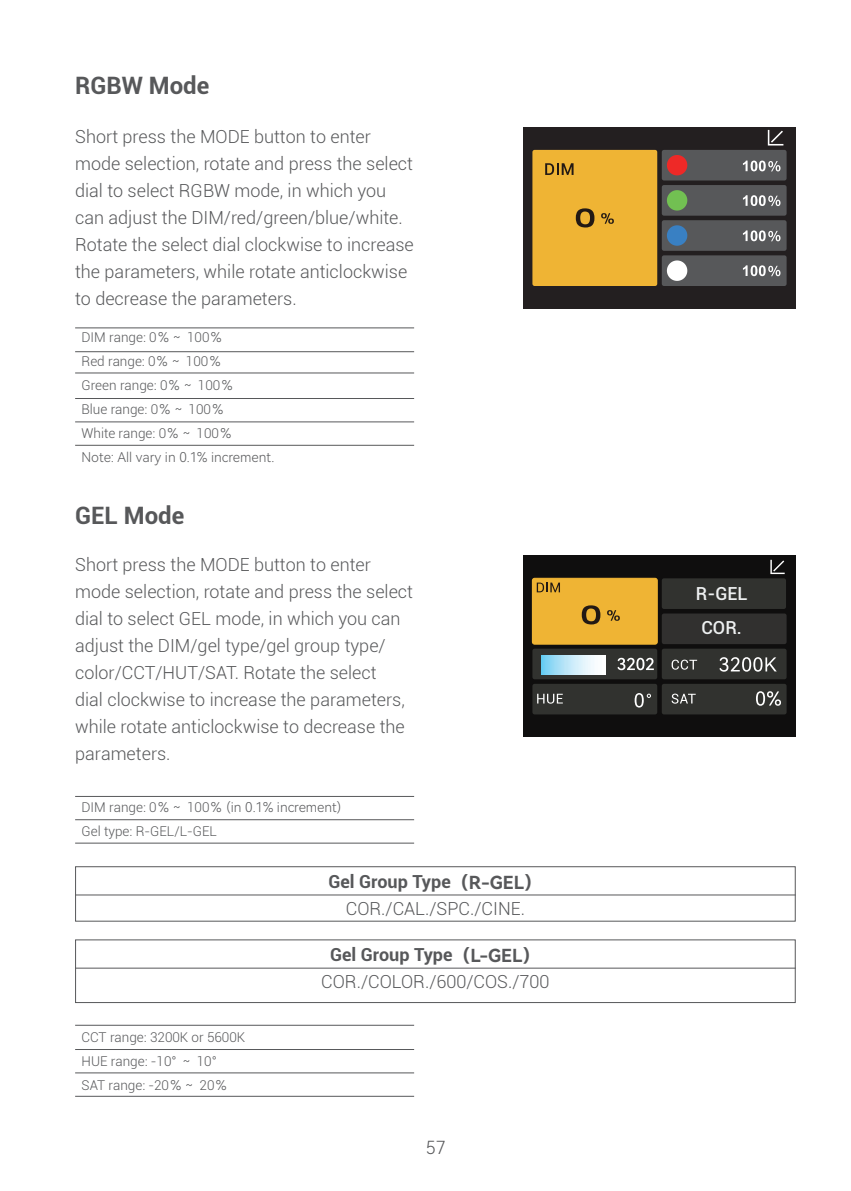
<style>
.page{position:relative;width:851px;height:1191px;background:#fff}
.page>*{position:absolute;margin:0;border:0;box-sizing:border-box;transform-origin:0 0}
.t1{font:700 24px "Roboto";color:#57585a}
.t2{font:300 18px/27px "Roboto";color:#57585a}
.t3{font:500 18px/33.9px "Roboto";color:#edeff0;text-align:center}
.t4{font:18px "Harmony OS Sans SC Light";color:#57585a}
.t5{font:300 13.5px/24px "Roboto";color:#57585a}
.t6{font:13.5px "Harmony OS Sans SC Light";color:#57585a}
.s1{font-family:"Harmony OS Sans SC Light";font-weight:400}
.s2{font-family:"Roboto";font-weight:300}
.s3{font-weight:700}
.s4{font-family:"Harmony OS Sans SC Bold";font-weight:400}
</style>
<div class="page">
<hr style="left:75px;top:351px;width:339px;height:1px;background:#57585a">
<hr style="left:75px;top:372px;width:339px;height:1px;background:#57585a">
<hr style="left:75px;top:398px;width:339px;height:1px;background:#57585a">
<hr style="left:75px;top:421px;width:339px;height:1px;background:#57585a">
<hr style="left:75px;top:445px;width:339px;height:1px;background:#57585a">
<hr style="left:75px;top:327px;width:339px;height:1px;background:#57585a">
<hr style="left:75px;top:819px;width:339px;height:1px;background:#57585a">
<hr style="left:75px;top:842px;width:339px;height:1px;background:#57585a">
<hr style="left:75px;top:796px;width:339px;height:1px;background:#57585a">
<div style="left:75px;top:866px;width:720px;height:55px;border:1px solid #57585a"></div>
<div style="left:75px;top:939px;width:720px;height:64px;border:1px solid #57585a"></div>
<hr style="left:75px;top:894px;width:720px;height:1px;background:#57585a">
<hr style="left:75px;top:967px;width:720px;height:1px;background:#57585a">
<hr style="left:75px;top:1049px;width:339px;height:1px;background:#57585a">
<hr style="left:75px;top:1072px;width:339px;height:1px;background:#57585a">
<hr style="left:75px;top:1095px;width:339px;height:1px;background:#57585a">
<hr style="left:75px;top:1024px;width:339px;height:1px;background:#57585a">
<div style="left:523px;top:555px;width:272px;height:182px;background:#0f0e0e"></div>
<svg style="left:532px;top:560px;width:254px;height:154px"></svg>
<div style="left:523px;top:127px;width:272px;height:182px;background:#231f20"></div>
<svg style="left:532px;top:130px;width:254px;height:156px"></svg>
<h1 class="t1" style="left:75px;top:68px;width:136px">RGBW Mode</h1>
<p class="t2" style="left:75px;top:122px;width:340px">Short press the MODE button to enter mode selection, rotate and press the select dial to select RGBW mode, in which you can adjust the DIM/red/green/blue/white.<br>Rotate the select dial clockwise to increase the parameters, while rotate anticlockwise to decrease the parameters.</p>
<p class="t5" style="left:81px;top:325px;width:154px">DIM range: 0<span class="s1">％～</span> 100<span class="s1">％<br></span>Red range: 0<span class="s1">％～</span> 100<span class="s1">％<br></span>Green range: 0<span class="s1">％～</span> 100<span class="s1">％<br></span>Blue range: 0<span class="s1">％～</span> 100<span class="s1">％<br></span>White range: 0<span class="s1">％～</span> 100<span class="s1">％</span></p>
<p class="t6" style="left:81px;top:448px;width:194px">Note: All vary in 0.1% increment.</p>
<h1 class="t1" style="left:75px;top:498px;width:111px">GEL Mode</h1>
<p class="t2" style="left:75px;top:550px;width:339px">Short press the MODE button to enter mode selection, rotate and press the select dial to select GEL mode, in which you can adjust the DIM/gel type/gel group type/ color/CCT/HUT/SAT. Rotate the select<br>dial clockwise to increase the parameters, while rotate anticlockwise to decrease the parameters.</p>
<p class="t6" style="left:81px;top:798px;width:261px"><span class="s2">DIM range: 0</span>％～ <span class="s2">100</span>％ (in 0.1% increment)</p>
<p class="t5" style="left:81px;top:819px;width:137px">Gel type: R-GEL/L-GEL</p>
<p class="t2" style="left:328px;top:867px;width:215px;text-align:center"><span class="s3">Gel Group Type</span><span class="s4">（R-GEL）<br></span>COR./CAL./SPC./CINE.</p>
<p class="t2" style="left:321px;top:940px;width:230px;text-align:center"><span class="s3">Gel Group Type</span><span class="s4">（L-GEL）<br></span>COR./COLOR./600/COS./700</p>
<p class="t5" style="left:81px;top:1024px;width:165px">CCT range: 3200K or 5600K<br>HUE range: -10° <span class="s1">～</span> 10°<br>SAT range: -20<span class="s1">％～</span> 20<span class="s1">％</span></p>
<p class="t4" style="left:426px;top:1135px;width:21px">57</p>
<p class="t3" style="left:695px;top:576px;width:53px">R-GEL<br>COR.</p>
</div>
